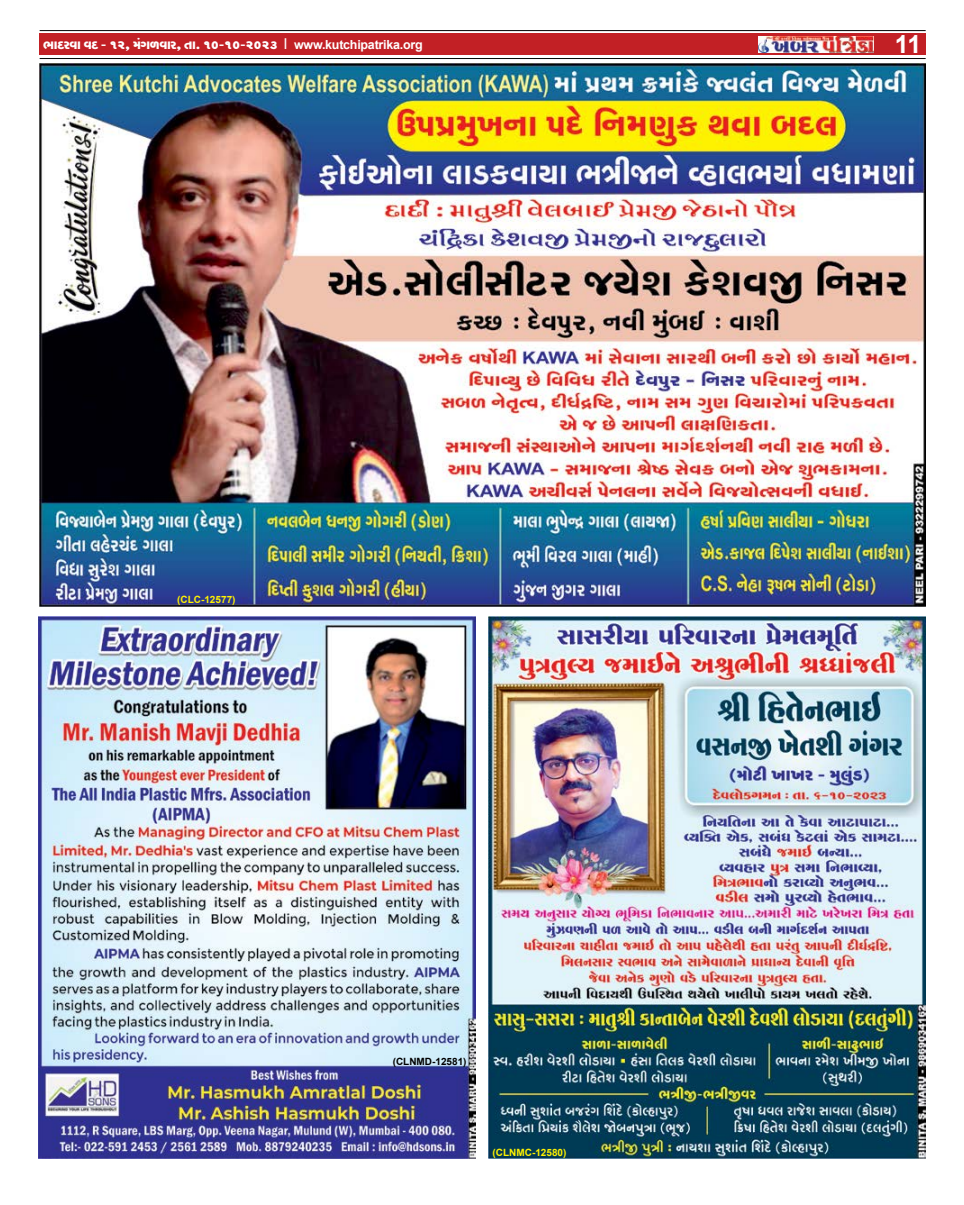
<style>
.page{position:relative;width:964px;height:1205px;background:#fff}
.page>*{position:absolute;margin:0;border:0;box-sizing:border-box;transform-origin:0 0}
.t1{font:700 25px "Arial";color:#fff}
.t2{font:15px "SHREE GUJ7";letter-spacing:-.02em;color:#fff}
.t3{font:700 10px "Arial";color:#fff200}
.t4{font:700 10px "Arial";color:#000}
.s1{font-family:"Arial"}
.s2{font-family:"Arial";font-weight:700;font-size:12.5px}
</style>
<div class="page">
<hr style="left:40px;top:58px;width:885px;height:1px;background:#000">
<div style="left:40px;top:34px;width:713px;height:21px;background:#c22025"></div>
<hr style="left:40px;top:30px;width:885px;height:1px;background:#000">
<div style="left:753px;top:34px;width:172px;height:21px;background:#c22025"></div>
<img style="left:758px;top:36px;width:116px;height:17px">
<img style="left:40px;top:64px;width:885px;height:542px">
<img style="left:489px;top:617px;width:436px;height:542px">
<img style="left:39px;top:617px;width:437px;height:542px">
<p class="t2" style="left:43px;top:38px;width:381px">cpv$fhp hv$ - 12, d„Nmhpf, sp. 10-10-2023 <span class="s1">I</span> <span class="s2">www.kutchipatrika.org</span></p>
<h1 class="t1" style="left:895px;top:26px;width:28px">11</h1>
<p class="t3" style="left:177px;top:592px;width:60px">(CLC-12577)</p>
<p class="t4" style="left:393px;top:1054px;width:75px">(CLNMD-12581)</p>
<p class="t3" style="left:493px;top:1145px;width:75px">(CLNMC-12580)</p>
</div>
